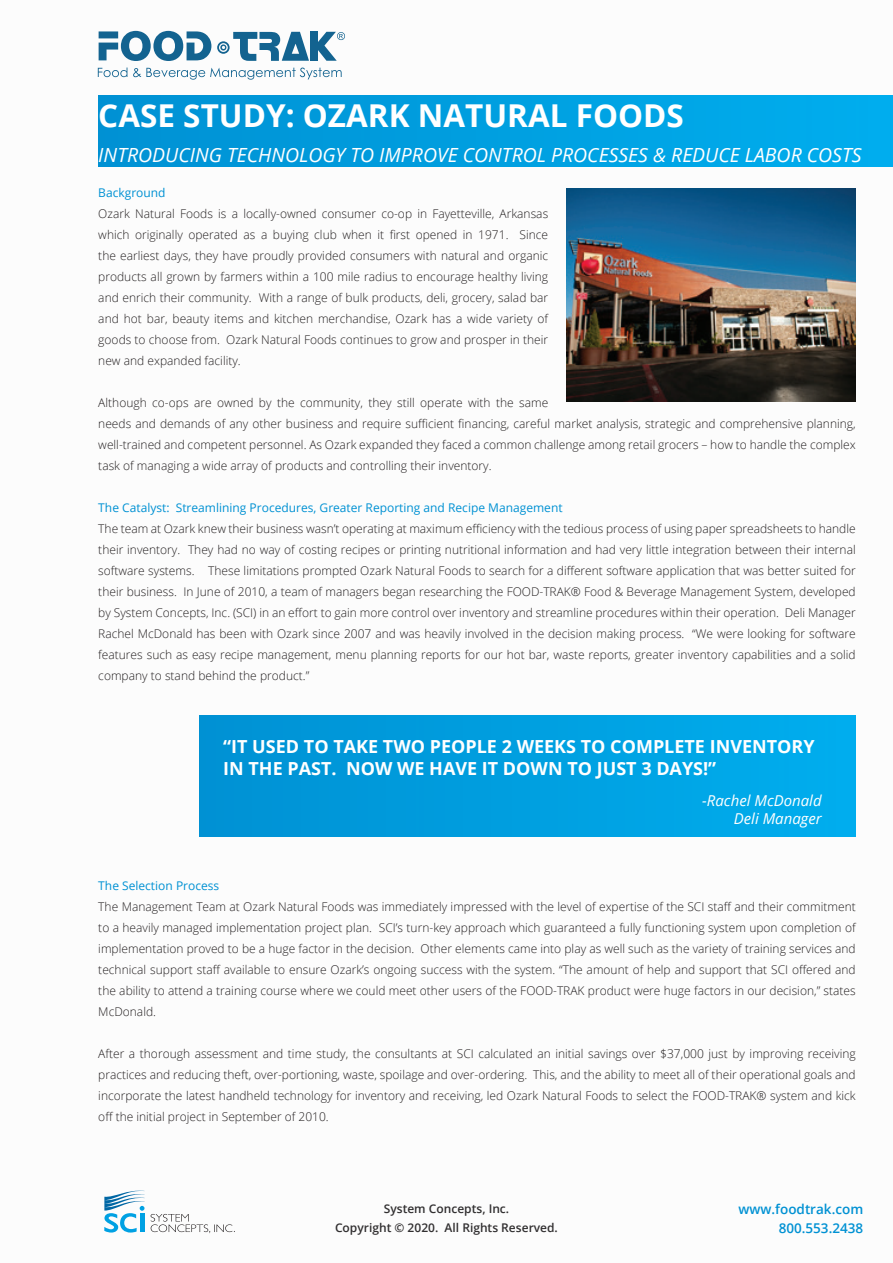
<style>
.page{position:relative;width:893px;height:1263px;background:#fff}
.page>*{position:absolute;margin:0;border:0;box-sizing:border-box;transform-origin:0 0}
.t1{font:700 31.5px "Open Sans";color:#fff}
.t2{font:italic 19.5px "Open Sans";color:#fff}
.t3{font:700 18px/21.6px "Open Sans";color:#fff}
.t4{font:italic 15px/18px "Open Sans";color:#fff;text-align:right}
.t5{font:600 13.5px/19.5px "Open Sans";color:#0091d3;text-align:right}
.t6{font:300 12px/21px "Open Sans";color:#231f20;text-align:justify}
.t7{font:12px "Open Sans";color:#0091d3}
.t8{font:600 12px/19.8px "Open Sans";color:#312f30;text-align:center}
</style>
<div class="page">
<div style="left:98px;top:95px;width:795px;height:72px;background:linear-gradient(to right,#0091d3,#00aeee)"></div>
<svg style="left:104px;top:1191px;width:41px;height:41px"></svg>
<svg style="left:151px;top:1214px;width:84px;height:19px"></svg>
<svg style="left:99px;top:31px;width:112px;height:30px"></svg>
<div style="left:310px;top:32px;width:8px;height:29px;background:#136390"></div>
<svg style="left:217px;top:32px;width:92px;height:29px"></svg>
<svg style="left:318px;top:32px;width:27px;height:29px"></svg>
<svg style="left:98px;top:68px;width:29px;height:9px"></svg>
<svg style="left:133px;top:68px;width:209px;height:12px"></svg>
<div style="left:200px;top:715px;width:656px;height:122px;background:linear-gradient(to right,#0091d3,#00aeee)"></div>
<img style="left:567px;top:188px;width:289px;height:213px">
<h1 class="t1" style="left:98px;top:94px;width:587px">CASE STUDY: OZARK NATURAL FOODS</h1>
<h2 class="t2" style="left:98px;top:141px;width:765px">INTRODUCING TECHNOLOGY TO IMPROVE CONTROL PROCESSES &amp; REDUCE LABOR COSTS</h2>
<p class="t7" style="left:98px;top:185px;width:69px">Background</p>
<p class="t6" style="left:98px;top:203px;width:451px">Ozark Natural Foods is a locally-owned consumer co-op in Fayetteville, Arkansas which originally operated as a buying club when it first opened in 1971. Since the earliest days, they have proudly provided consumers with natural and organic products all grown by farmers within a 100 mile radius to encourage healthy living and enrich their community. With a range of bulk products, deli, grocery, salad bar and hot bar, beauty items and kitchen merchandise, Ozark has a wide variety of goods to choose from. Ozark Natural Foods continues to grow and prosper in their new and expanded facility.</p>
<p class="t6" style="left:98px;top:392px;width:759px;text-align:left">Although co-ops are owned by the community, they still operate with the same<br>needs and demands of any other business and require sufficient financing, careful market analysis, strategic and comprehensive planning, well-trained and competent personnel. As Ozark expanded they faced a common challenge among retail grocers – how to handle the complex task of managing a wide array of products and controlling their inventory.</p>
<p class="t7" style="left:98px;top:500px;width:466px">The Catalyst: Streamlining Procedures, Greater Reporting and Recipe Management</p>
<p class="t6" style="left:98px;top:518px;width:759px">The team at Ozark knew their business wasn’t operating at maximum efficiency with the tedious process of using paper spreadsheets to handle their inventory. They had no way of costing recipes or printing nutritional information and had very little integration between their internal software systems. These limitations prompted Ozark Natural Foods to search for a different software application that was better suited for their business. In June of 2010, a team of managers began researching the FOOD-TRAK® Food &amp; Beverage Management System, developed by System Concepts, Inc. (SCI) in an effort to gain more control over inventory and streamline procedures within their operation. Deli Manager Rachel McDonald has been with Ozark since 2007 and was heavily involved in the decision making process. “We were looking for software features such as easy recipe management, menu planning reports for our hot bar, waste reports, greater inventory capabilities and a solid company to stand behind the product.”</p>
<h3 class="t3" style="left:223px;top:735px;width:593px">“IT USED TO TAKE TWO PEOPLE 2 WEEKS TO COMPLETE INVENTORY<br>IN THE PAST. NOW WE HAVE IT DOWN TO JUST 3 DAYS!”</h3>
<p class="t4" style="left:702px;top:791px;width:121px">-Rachel McDonald<br>Deli Manager</p>
<p class="t7" style="left:98px;top:878px;width:122px">The Selection Process</p>
<p class="t6" style="left:98px;top:896px;width:759px">The Management Team at Ozark Natural Foods was immediately impressed with the level of expertise of the SCI staff and their commitment to a heavily managed implementation project plan. SCI’s turn-key approach which guaranteed a fully functioning system upon completion of implementation proved to be a huge factor in the decision. Other elements came into play as well such as the variety of training services and technical support staff available to ensure Ozark’s ongoing success with the system. “The amount of help and support that SCI offered and the ability to attend a training course where we could meet other users of the FOOD-TRAK product were huge factors in our decision,” states McDonald.</p>
<p class="t6" style="left:98px;top:1043px;width:759px">After a thorough assessment and time study, the consultants at SCI calculated an initial savings over $37,000 just by improving receiving practices and reducing theft, over-portioning, waste, spoilage and over-ordering. This, and the ability to meet all of their operational goals and incorporate the latest handheld technology for inventory and receiving, led Ozark Natural Foods to select the FOOD-TRAK® system and kick off the initial project in September of 2010.</p>
<p class="t8" style="left:335px;top:1198px;width:224px">System Concepts, Inc.<br>Copyright © 2020. All Rights Reserved.</p>
<p class="t5" style="left:738px;top:1199px;width:126px">www.foodtrak.com<br>800.553.2438</p>
</div>
